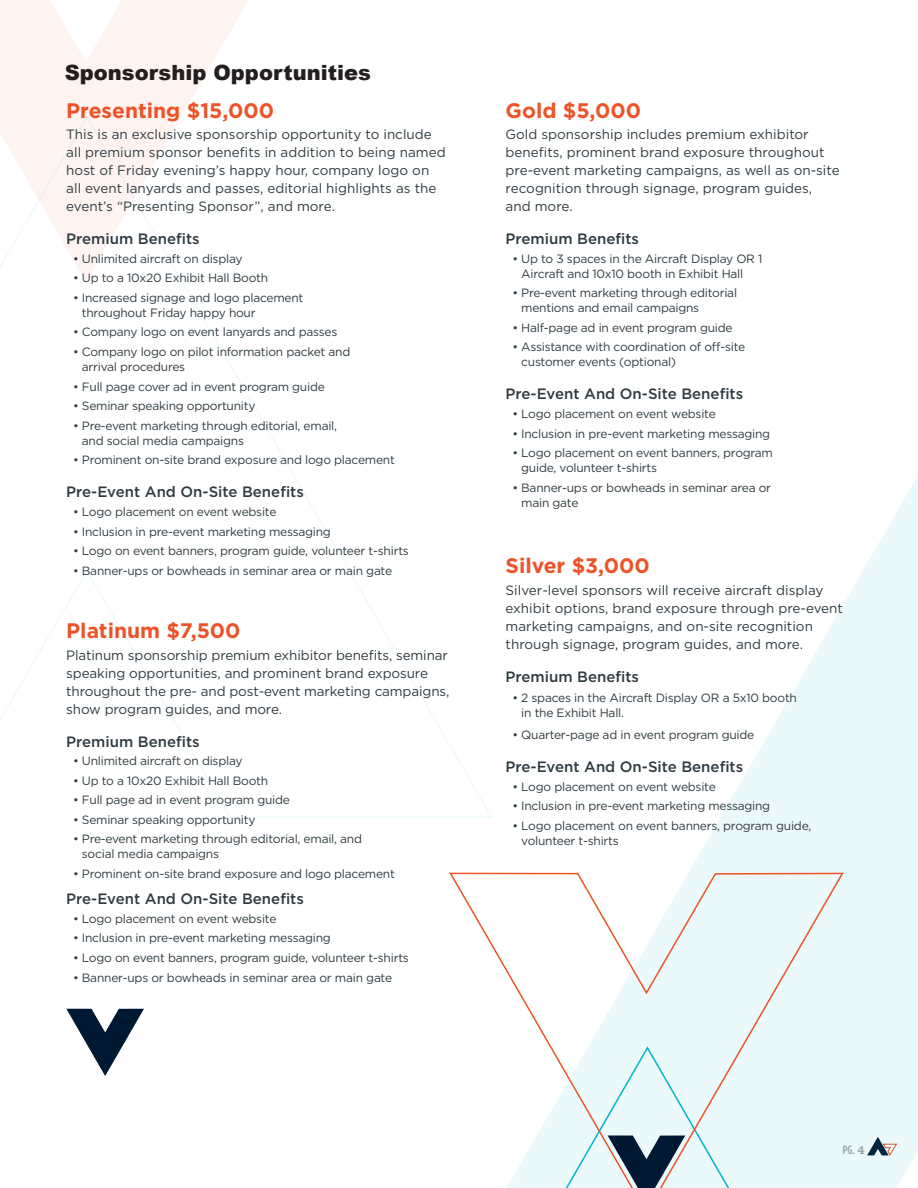
<style>
.page{position:relative;width:918px;height:1188px;background:#fff}
.page>*{position:absolute;margin:0;border:0;box-sizing:border-box;transform-origin:0 0}
.BODY_COPY{font:700 21px "Gotham";color:#ec5328}
.BODY_COPY-2{font:900 21px "Arial";color:#231f20}
.BODY_COPY-3{font:500 15px "Gotham";color:#2f3b41}
.BODY_COPY-4{font:13.5px/18px "Gotham";color:#2f3b41}
.BODY_COPY-5{font:12px/15px "Gotham";letter-spacing:-.02em;color:#2f3b41}
.t1{font:500 12px "Gotham Condensed";color:#a0a0a1}
.s1{font-family:"Sentinel";font-weight:700}
</style>
<div class="page">
<svg style="left:0;top:0;width:248px;height:282px;fill:#fdf3f0"></svg>
<svg style="left:316px;top:476px;width:602px;height:570px"></svg>
<div style="left:845px;top:1046px;width:73px;height:142px;background:#ebf9fa"></div>
<svg style="left:448px;top:872px;width:397px;height:316px"></svg>
<svg style="left:66px;top:1009px;width:78px;height:67px"></svg>
<p class="BODY_COPY-2" style="left:65px;top:57px;width:308px">Sponsorship Opportunities</p>
<p class="BODY_COPY" style="left:66px;top:96px;width:209px">Presenting $15,000</p>
<p class="BODY_COPY-4" style="left:66px;top:125px;width:381px">This is an exclusive sponsorship opportunity to include all premium sponsor benefits in addition to being named host of Friday evening’s happy hour, company logo on all event lanyards and passes, editorial highlights as the event’s “Presenting Sponsor”, and more.</p>
<p class="BODY_COPY-3" style="left:66px;top:229px;width:135px">Premium Benefits</p>
<p class="BODY_COPY-5" style="left:73px;top:251px;width:171px">• Unlimited aircraft on display</p>
<p class="BODY_COPY-5" style="left:73px;top:270px;width:197px">• Up to a 10x20 Exhibit Hall Booth</p>
<p class="BODY_COPY-5" style="left:82px;top:290px;width:223px;text-indent:-9px">• Increased signage and logo placement throughout Friday happy hour</p>
<p class="BODY_COPY-5" style="left:73px;top:324px;width:266px">• Company logo on event lanyards and passes</p>
<p class="BODY_COPY-5" style="left:82px;top:344px;width:270px;text-indent:-9px">• Company logo on pilot information packet and arrival procedures</p>
<p class="BODY_COPY-5" style="left:73px;top:379px;width:253px">• Full page cover ad in event program guide</p>
<p class="BODY_COPY-5" style="left:73px;top:398px;width:184px">• Seminar speaking opportunity</p>
<p class="BODY_COPY-5" style="left:82px;top:418px;width:257px;text-indent:-9px">• Pre-event marketing through editorial, email, and social media campaigns</p>
<p class="BODY_COPY-5" style="left:73px;top:452px;width:323px">• Prominent on-site brand exposure and logo placement</p>
<p class="BODY_COPY-3" style="left:66px;top:482px;width:239px">Pre-Event And On-Site Benefits</p>
<p class="BODY_COPY-5" style="left:73px;top:504px;width:205px">• Logo placement on event website</p>
<p class="BODY_COPY-5" style="left:73px;top:524px;width:259px">• Inclusion in pre-event marketing messaging</p>
<p class="BODY_COPY-5" style="left:73px;top:543px;width:337px">• Logo on event banners, program guide, volunteer t-shirts</p>
<p class="BODY_COPY-5" style="left:73px;top:563px;width:321px">• Banner-ups or bowheads in seminar area or main gate</p>
<p class="BODY_COPY" style="left:66px;top:617px;width:176px">Platinum $7,500</p>
<p class="BODY_COPY-4" style="left:66px;top:646px;width:385px">Platinum sponsorship premium exhibitor benefits, seminar speaking opportunities, and prominent brand exposure throughout the pre- and post-event marketing campaigns, show program guides, and more.</p>
<p class="BODY_COPY-3" style="left:66px;top:731px;width:135px">Premium Benefits</p>
<p class="BODY_COPY-5" style="left:73px;top:753px;width:171px">• Unlimited aircraft on display</p>
<p class="BODY_COPY-5" style="left:73px;top:773px;width:197px">• Up to a 10x20 Exhibit Hall Booth</p>
<p class="BODY_COPY-5" style="left:73px;top:792px;width:218px">• Full page ad in event program guide</p>
<p class="BODY_COPY-5" style="left:73px;top:812px;width:184px">• Seminar speaking opportunity</p>
<p class="BODY_COPY-5" style="left:82px;top:831px;width:282px;text-indent:-9px">• Pre-event marketing through editorial, email, and social media campaigns</p>
<p class="BODY_COPY-5" style="left:73px;top:866px;width:323px">• Prominent on-site brand exposure and logo placement</p>
<p class="BODY_COPY-3" style="left:66px;top:889px;width:239px">Pre-Event And On-Site Benefits</p>
<p class="BODY_COPY-5" style="left:73px;top:911px;width:205px">• Logo placement on event website</p>
<p class="BODY_COPY-5" style="left:73px;top:930px;width:259px">• Inclusion in pre-event marketing messaging</p>
<p class="BODY_COPY-5" style="left:73px;top:950px;width:337px">• Logo on event banners, program guide, volunteer t-shirts</p>
<p class="BODY_COPY-5" style="left:73px;top:970px;width:321px">• Banner-ups or bowheads in seminar area or main gate</p>
<p class="BODY_COPY" style="left:506px;top:96px;width:137px">Gold $5,000</p>
<p class="BODY_COPY-4" style="left:506px;top:125px;width:336px">Gold sponsorship includes premium exhibitor benefits, prominent brand exposure throughout pre-event marketing campaigns, as well as on-site recognition through signage, program guides, and more.</p>
<p class="BODY_COPY-3" style="left:506px;top:229px;width:135px">Premium Benefits</p>
<p class="BODY_COPY-5" style="left:521px;top:251px;width:243px;text-indent:-9px">• Up to 3 spaces in the Aircraft Display OR 1<br>Aircraft and 10x10 booth in Exhibit Hall</p>
<p class="BODY_COPY-5" style="left:521px;top:285px;width:217px;text-indent:-9px">• Pre-event marketing through editorial mentions and email campaigns</p>
<p class="BODY_COPY-5" style="left:512px;top:320px;width:222px">• Half-page ad in event program guide</p>
<p class="BODY_COPY-5" style="left:521px;top:339px;width:226px;text-indent:-9px">• Assistance with coordination of off-site customer events (optional)</p>
<p class="BODY_COPY-3" style="left:506px;top:384px;width:239px">Pre-Event And On-Site Benefits</p>
<p class="BODY_COPY-5" style="left:512px;top:406px;width:205px">• Logo placement on event website</p>
<p class="BODY_COPY-5" style="left:512px;top:426px;width:259px">• Inclusion in pre-event marketing messaging</p>
<p class="BODY_COPY-5" style="left:521px;top:445px;width:253px;text-indent:-9px">• Logo placement on event banners, program guide, volunteer t-shirts</p>
<p class="BODY_COPY-5" style="left:521px;top:480px;width:251px;text-indent:-9px">• Banner-ups or bowheads in seminar area or main gate</p>
<p class="BODY_COPY" style="left:506px;top:552px;width:146px">Silver $3,000</p>
<p class="BODY_COPY-4" style="left:506px;top:581px;width:339px">Silver-level sponsors will receive aircraft display exhibit options, brand exposure through pre-event marketing campaigns, and on-site recognition through signage, program guides, and more.</p>
<p class="BODY_COPY-3" style="left:506px;top:667px;width:135px">Premium Benefits</p>
<p class="BODY_COPY-5" style="left:521px;top:690px;width:277px;text-indent:-9px">• 2 spaces in the Aircraft Display OR a 5x10 booth in the Exhibit Hall.</p>
<p class="BODY_COPY-5" style="left:512px;top:727px;width:243px">• Quarter-page ad in event program guide</p>
<p class="BODY_COPY-3" style="left:506px;top:757px;width:239px">Pre-Event And On-Site Benefits</p>
<p class="BODY_COPY-5" style="left:512px;top:779px;width:205px">• Logo placement on event website</p>
<p class="BODY_COPY-5" style="left:512px;top:798px;width:259px">• Inclusion in pre-event marketing messaging</p>
<p class="BODY_COPY-5" style="left:521px;top:818px;width:292px;text-indent:-9px">• Logo placement on event banners, program guide, volunteer t-shirts</p>
<p class="t1" style="left:843px;top:1144px;width:23px">PG. <span class="s1">4</span></p>
</div>
